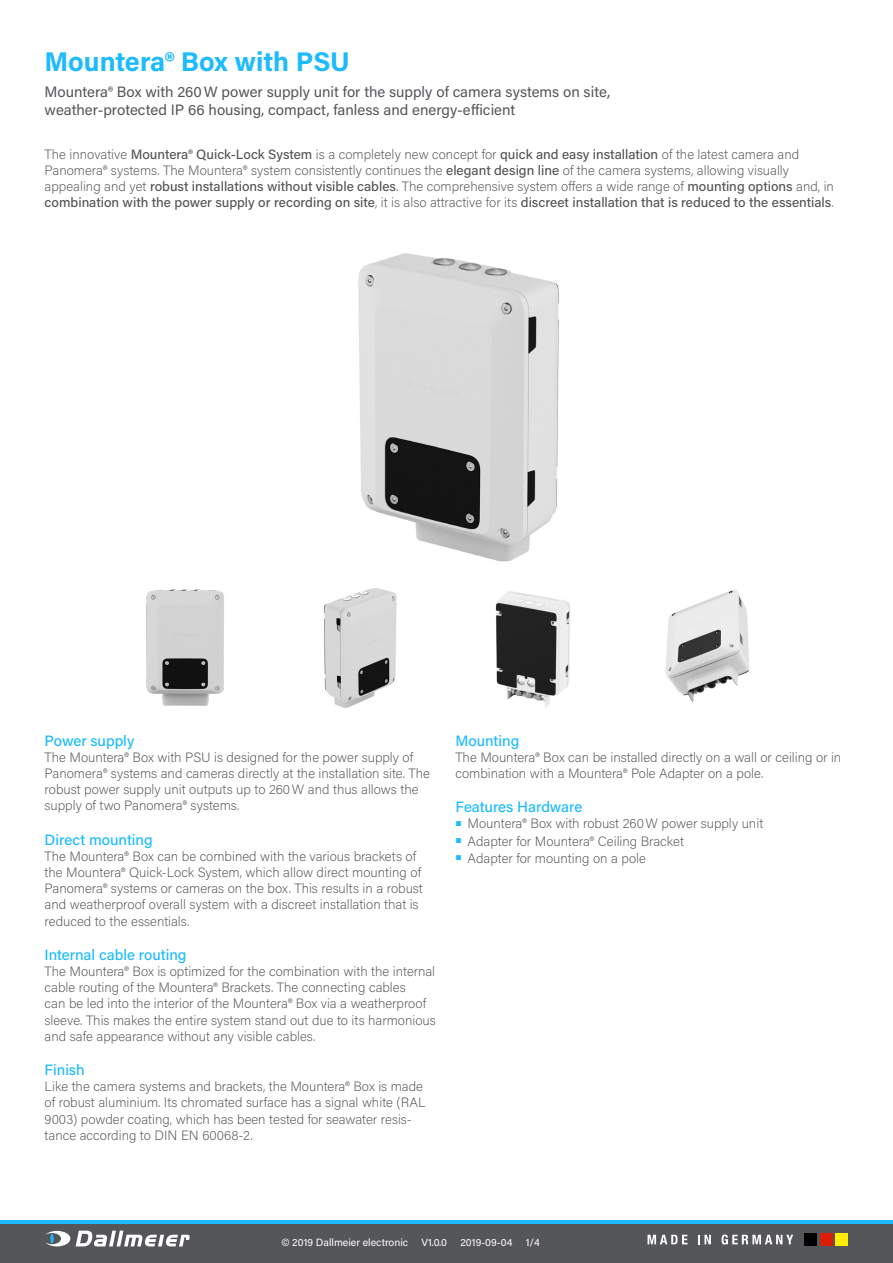
<style>
.page{position:relative;width:893px;height:1263px;background:#fff}
.page>*{position:absolute;margin:0;border:0;box-sizing:border-box;transform-origin:0 0}
.t1{font:700 27px "Acumin Pro";letter-spacing:-.005em;color:#1cbbff}
.t2{font:15px/18px "Acumin Pro";color:#55565a}
.t3{font:500 15px "Acumin Pro";color:#1cbbff}
.t4{font:200 13.5px/16.2px "Acumin Pro";color:#565656}
.t5{font:10.5px "Acumin Pro";color:#fff}
.s1{font-weight:500}
</style>
<div class="page">
<svg style="left:0;top:1220px;width:893px;height:5px;fill:#1cbbff"></svg>
<div style="left:0;top:1225px;width:893px;height:38px;background:#55565a"></div>
<svg style="left:76px;top:1230px;width:114px;height:16px"></svg>
<svg style="left:45px;top:1231px;width:25px;height:15px"></svg>
<svg style="left:50px;top:1233px;width:4px;height:11px"></svg>
<div style="left:804px;top:1233px;width:13px;height:13px;background:#000"></div>
<div style="left:820px;top:1233px;width:13px;height:13px;background:#d91e04"></div>
<div style="left:835px;top:1233px;width:13px;height:13px;background:#ffed00"></div>
<svg style="left:647px;top:1235px;width:40px;height:9px"></svg>
<svg style="left:698px;top:1235px;width:13px;height:9px"></svg>
<svg style="left:722px;top:1234px;width:71px;height:10px"></svg>
<img style="left:358px;top:253px;width:201px;height:309px">
<img style="left:146px;top:589px;width:78px;height:117px">
<img style="left:324px;top:588px;width:73px;height:120px">
<img style="left:665px;top:590px;width:84px;height:112px">
<img style="left:495px;top:591px;width:75px;height:117px">
<h1 class="t1" style="left:45px;top:42px;width:307px">Mountera® Box with PSU</h1>
<p class="t2" style="left:45px;top:83px;width:567px">Mountera® Box with 260W power supply unit for the supply of camera systems on site, weather-protected IP 66 housing, compact, fanless and energy-efficient</p>
<p class="t4" style="left:45px;top:145px;width:791px">The innovative <span class="s1">Mountera® Quick-Lock System</span> is a completely new concept for <span class="s1">quick and easy installation</span> of the latest camera and Panomera® systems. The Mountera® system consistently continues the <span class="s1">elegant design line</span> of the camera systems, allowing visually appealing and yet <span class="s1">robust installations without visible cables</span>. The comprehensive system offers a wide range of <span class="s1">mounting options</span> and, in <span class="s1">combination with the power supply or recording on site</span>, it is also attractive for its <span class="s1">discreet installation that is reduced to the essentials</span>.</p>
<p class="t3" style="left:45px;top:730px;width:91px">Power supply</p>
<p class="t4" style="left:45px;top:748px;width:387px">The Mountera® Box with PSU is designed for the power supply of Panomera® systems and cameras directly at the installation site. The robust power supply unit outputs up to 260W and thus allows the supply of two Panomera® systems.</p>
<p class="t3" style="left:45px;top:829px;width:110px">Direct mounting</p>
<p class="t4" style="left:45px;top:847px;width:380px">The Mountera® Box can be combined with the various brackets of the Mountera® Quick-Lock System, which allow direct mounting of Panomera® systems or cameras on the box. This results in a robust and weatherproof overall system with a discreet installation that is reduced to the essentials.</p>
<p class="t3" style="left:45px;top:944px;width:143px">Internal cable routing</p>
<p class="t4" style="left:45px;top:963px;width:393px">The Mountera® Box is optimized for the combination with the internal cable routing of the Mountera® Brackets. The connecting cables<br>can be led into the interior of the Mountera® Box via a weatherproof sleeve. This makes the entire system stand out due to its harmonious and safe appearance without any visible cables.</p>
<p class="t3" style="left:45px;top:1059px;width:42px">Finish</p>
<p class="t4" style="left:45px;top:1078px;width:382px">Like the camera systems and brackets, the Mountera® Box is made of robust aluminium. Its chromated surface has a signal white (RAL 9003) powder coating, which has been tested for seawater resis&shy;tance according to DIN EN 60068-2.</p>
<p class="t3" style="left:455px;top:730px;width:65px">Mounting</p>
<p class="t4" style="left:455px;top:748px;width:387px">The Mountera® Box can be installed directly on a wall or ceiling or in combination with a Mountera® Pole Adapter on a pole.</p>
<p class="t3" style="left:455px;top:796px;width:128px">Features Hardware</p>
<p class="t4" style="left:455px;top:815px;width:309px"><sup>■</sup> Mountera® Box with robust 260W power supply unit</p>
<p class="t4" style="left:455px;top:832px;width:230px"><sup>■</sup> Adapter for Mountera® Ceiling Bracket</p>
<p class="t4" style="left:455px;top:849px;width:192px"><sup>■</sup> Adapter for mounting on a pole</p>
<p class="t5" style="left:281px;top:1235px;width:128px">© 2019 Dallmeier electronic</p>
<p class="t5" style="left:421px;top:1235px;width:27px">V1.0.0</p>
<p class="t5" style="left:460px;top:1235px;width:54px">2019-09-04</p>
<p class="t5" style="left:526px;top:1235px;width:16px">1/4</p>
</div>
